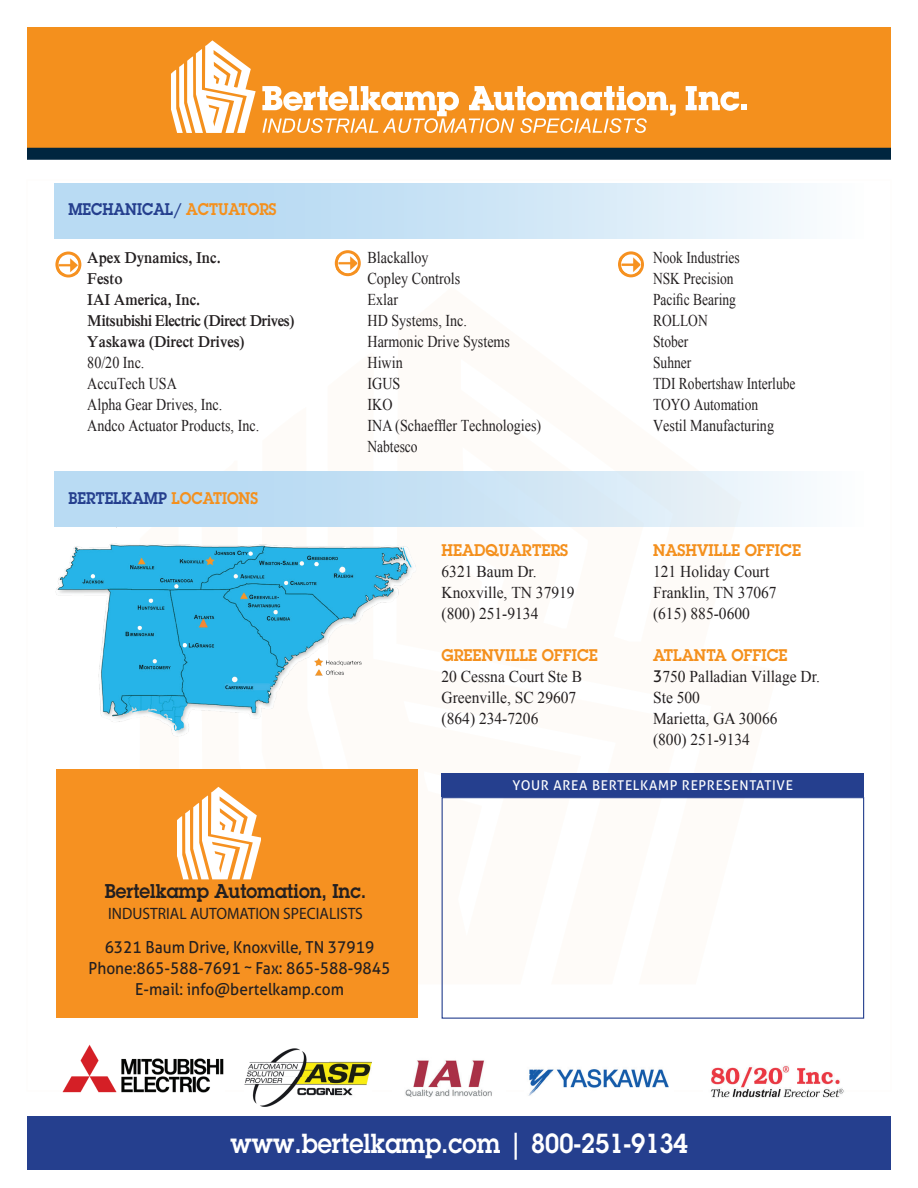
<style>
.page{position:relative;width:918px;height:1188px;background:#fff}
.page>*{position:absolute;margin:0;border:0;box-sizing:border-box;transform-origin:0 0}
.t1{font:600 27px "Lubalin Graph Std";color:#fff;scale:.9 1}
.t2{font:600 19.5px "Lubalin Graph Std";color:#231f20;scale:.94 1}
.t3{font:16.5px/21px "Iskoola Pota";color:#231f20;scale:.94 1}
.t4{font:16.5px/21px "Iskoola Pota";color:#231f20;scale:.85 1}
.t5{font:16.5px/21px "Iskoola Pota";color:#231f20;scale:.82 1}
.t6{font:16.5px/21px "Aller";color:#231f20;text-align:center;scale:.94 1}
.t7{font:700 16.5px/21px "Iskoola Pota";color:#231f20;scale:.85 1}
.t8{font:600 16.5px "Lubalin Graph Std";color:#f4901d;scale:.94 1}
.t9{font:600 16.5px "Lubalin Graph Std";color:#253f8e;scale:.9 1}
.t10{font:16.5px "Myriad Pro";color:#231f20;scale:.94 1}
.t11{font:13.5px "Aller";letter-spacing:.05em;color:#fff}
.s1{color:#f4901d}
.s2{font-family:"Aller"}
</style>
<div class="page">
<div style="left:27px;top:27px;width:864px;height:121px;background:#f4901d"></div>
<div style="left:27px;top:148px;width:864px;height:12px;background:#00263f"></div>
<svg style="left:686px;top:86px;width:61px;height:25px"></svg>
<svg style="left:262px;top:86px;width:414px;height:47px"></svg>
<svg style="left:171px;top:40px;width:85px;height:93px"></svg>
<div style="left:54px;top:183px;width:810px;height:56px;background:linear-gradient(to right,#abd4f1,#f3f9fc)"></div>
<div style="left:54px;top:471px;width:810px;height:56px;background:linear-gradient(to right,#abd4f1,#f3f8fb)"></div>
<svg style="left:55px;top:252px;width:26px;height:25px"></svg>
<img style="left:57px;top:256px;width:21px;height:18px">
<div style="left:27px;top:1116px;width:864px;height:54px;background:#253f8e"></div>
<div style="left:442px;top:797px;width:422px;height:222px;border:1px solid #253f8e"></div>
<div style="left:56px;top:770px;width:361px;height:248px;background:#f69121"></div>
<img style="left:62px;top:1044px;width:162px;height:49px">
<img style="left:244px;top:1048px;width:128px;height:58px">
<img style="left:405px;top:1060px;width:87px;height:37px">
<img style="left:710px;top:1065px;width:134px;height:33px">
<img style="left:528px;top:1069px;width:141px;height:27px">
<svg style="left:177px;top:787px;width:84px;height:92px"></svg>
<svg style="left:335px;top:250px;width:26px;height:26px"></svg>
<img style="left:336px;top:255px;width:21px;height:18px">
<svg style="left:618px;top:251px;width:26px;height:26px"></svg>
<img style="left:619px;top:256px;width:21px;height:18px">
<div style="left:442px;top:773px;width:422px;height:24px;background:#253f8e"></div>
<img style="left:54px;top:507px;width:382px;height:230px">
<p class="t9" style="left:68px;top:199px;width:233px">MECHANICAL/ <span class="s1">ACTUATORS</span></p>
<p class="t7" style="left:87px;top:247px;width:245px">Apex Dynamics, Inc.<br>Festo<br>IAI America, Inc.<br>Mitsubishi Electric (Direct Drives)<br>Yaskawa (Direct Drives)</p>
<p class="t4" style="left:87px;top:352px;width:204px">80/20 Inc.<br>AccuTech USA<br>Alpha Gear Drives, Inc.<br>Andco Actuator Products, Inc.</p>
<p class="t9" style="left:69px;top:487px;width:212px">BERTELKAMP <span class="s1">LOCATIONS</span></p>
<p class="t4" style="left:368px;top:247px;width:206px">Blackalloy<br>Copley Controls<br>Exlar<br>HD Systems, Inc.<br>Harmonic Drive Systems<br>Hiwin<br>IGUS<br>IKO<br>INA (Schaeffler Technologies)<br>Nabtesco</p>
<p class="t5" style="left:653px;top:247px;width:175px">Nook Industries<br>NSK Precision<br>Pacific Bearing<br>ROLLON<br>Stober<br>Suhner<br>TDI Robertshaw Interlube<br>TOYO Automation<br>Vestil Manufacturing</p>
<p class="t8" style="left:442px;top:539px;width:136px">HEADQUARTERS</p>
<p class="t3" style="left:442px;top:561px;width:143px">6321 Baum Dr.<br>Knoxville, TN 37919 (800) 251-9134</p>
<p class="t8" style="left:442px;top:644px;width:168px">GREENVILLE OFFICE</p>
<p class="t3" style="left:442px;top:666px;width:151px">20 Cessna Court Ste B<br>Greenville, SC 29607 (864) 234-7206</p>
<p class="t8" style="left:653px;top:539px;width:159px">NASHVILLE OFFICE</p>
<p class="t3" style="left:653px;top:561px;width:133px">121 Holiday Court<br>Franklin, TN 37067 (615) 885-0600</p>
<p class="t8" style="left:653px;top:644px;width:145px">ATLANTA OFFICE</p>
<p class="t3" style="left:653px;top:666px;width:179px"><span class="s2">3</span>750 Palladian Village Dr.<br>Ste 500<br>Marietta, GA 30066<br>(800) 251-9134</p>
<p class="t11" style="left:513px;top:777px;width:282px">YOUR AREA BERTELKAMP REPRESENTATIVE</p>
<p class="t2" style="left:105px;top:878px;width:280px">Bertelkamp Automation, Inc.</p>
<p class="t10" style="left:108px;top:903px;width:272px">INDUSTRIAL AUTOMATION SPECIALISTS</p>
<p class="t6" style="left:89px;top:937px;width:323px">6321 Baum Drive, Knoxville, TN 37919<br>Phone:865-588-7691 ~ Fax: 865-588-9845<br>E-mail: info@bertelkamp.com</p>
<h1 class="t1" style="left:230px;top:1125px;width:510px">www.bertelkamp.com | 800-251-9134</h1>
</div>
